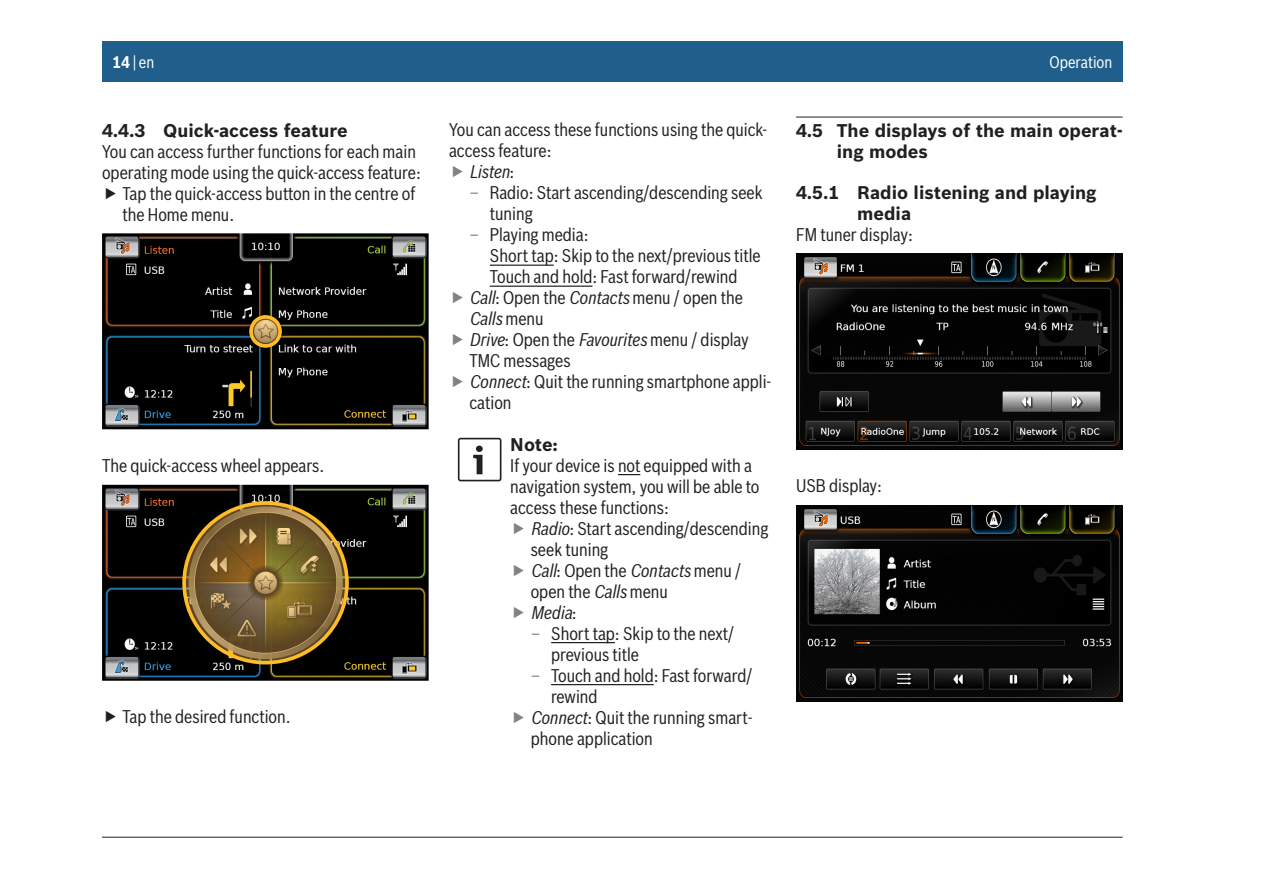
<style>
.page{position:relative;width:1263px;height:893px;background:#fff}
.page>*{position:absolute;margin:0;border:0;box-sizing:border-box;transform-origin:0 0}
.Hinweis_Text{font:18px/21px "Bosch Sans Cond";color:#231f20}
.Fließtext{font:18px/21px "Bosch Sans Cond";color:#231f20}
.Hinweis_Titel{font:700 18px/21px "Bosch Sans";color:#231f20}
.t1{font:italic 18px "Bosch Sans Cond";color:#231f20}
.Kolumne_links{font:16.5px "Bosch Sans Cond";color:#fff}
.s1{font-weight:700}
.s2{font-style:normal}
.s3{color:#808285}
.s4{font-style:italic}
</style>
<div class="page">
<div style="left:102px;top:41px;width:1021px;height:41px;background:#205e8b"></div>
<hr style="left:102px;top:837px;width:1021px;height:1px;background:#231f20">
<img style="left:102px;top:233px;width:327px;height:196px">
<svg style="left:249px;top:315px;width:33px;height:33px"></svg>
<img style="left:102px;top:485px;width:327px;height:196px">
<svg style="left:182px;top:501px;width:167px;height:163px;background:#6c5529"></svg>
<hr style="left:490px;top:265px;width:64px;height:1px;background:#231f20">
<hr style="left:490px;top:286px;width:102px;height:1px;background:#231f20">
<svg style="left:618px;top:474px;width:22px;height:1px"></svg>
<hr style="left:551px;top:642px;width:64px;height:1px;background:#231f20">
<hr style="left:551px;top:684px;width:103px;height:1px;background:#231f20">
<svg style="left:458px;top:438px;width:43px;height:43px"></svg>
<hr style="left:796px;top:117px;width:327px;height:1px;background:#231f20">
<img style="left:796px;top:254px;width:327px;height:196px">
<img style="left:796px;top:505px;width:327px;height:196px">
<p class="Kolumne_links" style="left:112px;top:52px;width:44px"><span class="s1">14</span> | en</p>
<p class="Hinweis_Titel" style="left:102px;top:120px;width:247px">4.4.3 Quick-access feature</p>
<p class="Fließtext" style="left:102px;top:141px;width:320px">You can access further functions for each main operating mode using the quick-access feature:</p>
<p class="Hinweis_Text" style="left:122px;top:183px;width:294px">Tap the quick-access button in the centre of the Home menu.</p>
<p class="Fließtext" style="left:102px;top:455px;width:224px">The quick-access wheel appears.</p>
<p class="Hinweis_Text" style="left:122px;top:706px;width:170px">Tap the desired function.</p>
<p class="Fließtext" style="left:449px;top:119px;width:320px">You can access these functions using the quick&shy;access feature:</p>
<p class="t1" style="left:469px;top:161px;width:46px">Listen<span class="s2">:</span></p>
<p class="Hinweis_Text" style="left:490px;top:182px;width:274px;text-indent:-20px"><span class="s3">–</span> Radio: Start ascending/descending seek tuning</p>
<p class="Hinweis_Text" style="left:490px;top:224px;width:272px;text-indent:-20px"><span class="s3">–</span> Playing media:<br>Short tap: Skip to the next/previous title<br>Touch and hold: Fast forward/rewind</p>
<p class="Hinweis_Text" style="left:469px;top:287px;width:275px"><span class="s4">Call</span>: Open the <span class="s4">Contacts</span> menu / open the<br><span class="s4">Calls</span> menu</p>
<p class="Hinweis_Text" style="left:469px;top:329px;width:281px"><span class="s4">Drive</span>: Open the <span class="s4">Favourites</span> menu / display<br>TMC messages</p>
<p class="Hinweis_Text" style="left:469px;top:371px;width:303px"><span class="s4">Connect</span>: Quit the running smartphone appli&shy;cation</p>
<p class="Hinweis_Titel" style="left:510px;top:434px;width:49px">Note:</p>
<p class="Hinweis_Text" style="left:510px;top:455px;width:251px">If your device is not equipped with a navigation system, you will be able to access these functions:</p>
<p class="Hinweis_Text" style="left:531px;top:518px;width:239px"><span class="s4">Radio</span>: Start ascending/descending seek tuning</p>
<p class="Hinweis_Text" style="left:531px;top:560px;width:212px"><span class="s4">Call</span>: Open the <span class="s4">Contacts</span> menu / open the <span class="s4">Calls</span> menu</p>
<p class="t1" style="left:531px;top:601px;width:48px">Media<span class="s2">:</span></p>
<p class="Hinweis_Text" style="left:551px;top:623px;width:184px;text-indent:-20px"><span class="s3">–</span> Short tap: Skip to the next/ previous title</p>
<p class="Hinweis_Text" style="left:551px;top:665px;width:203px;text-indent:-20px"><span class="s3">–</span> Touch and hold: Fast forward/ rewind</p>
<p class="Hinweis_Text" style="left:531px;top:707px;width:223px"><span class="s4">Connect</span>: Quit the running smart&shy;phone application</p>
<p class="Kolumne_links" style="left:1050px;top:52px;width:64px">Operation</p>
<p class="Hinweis_Titel" style="left:837px;top:120px;width:287px;text-indent:-41px">4.5 The displays of the main operat&shy;ing modes</p>
<p class="Hinweis_Titel" style="left:857px;top:182px;width:241px;text-indent:-61px">4.5.1 Radio listening and playing media</p>
<p class="Fließtext" style="left:796px;top:224px;width:118px">FM tuner display:</p>
<p class="Fließtext" style="left:796px;top:475px;width:88px">USB display:</p>
</div>
